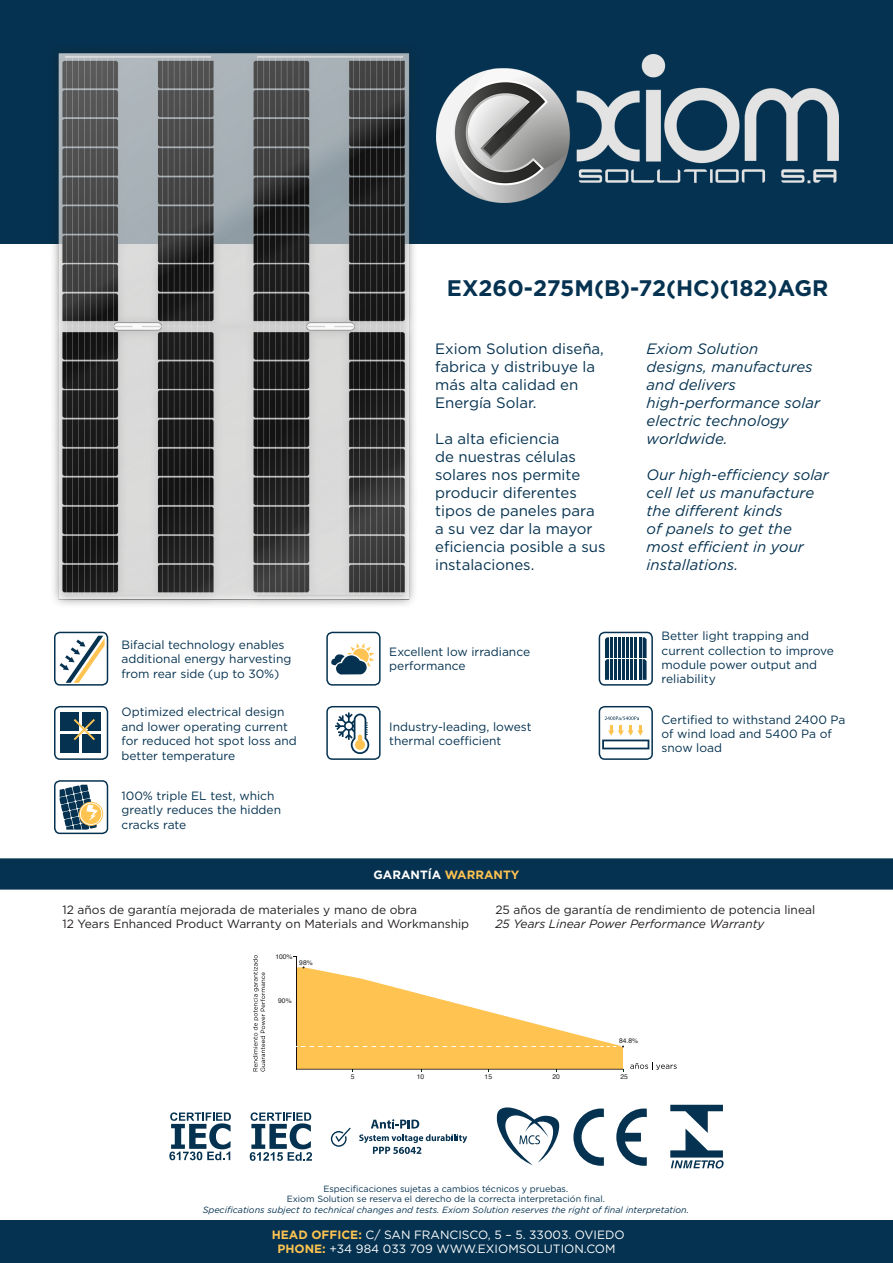
<style>
.page{position:relative;width:893px;height:1263px;background:#fff}
.page>*{position:absolute;margin:0;border:0;box-sizing:border-box;transform-origin:0 0}
.t1{font:700 22.5px "Gotham";color:#053250}
.t2{font:15px/18px "Gotham";color:#053250}
.t3{font:italic 15px/18px "Gotham";color:#053250}
.t4{font:12px/14.4px "Gotham";color:#053250}
.t5{font:12px/14.4px "Gotham";color:#231f20}
.t6{font:12px/14.4px "Gotham";color:#fff;text-align:center}
.t7{font:italic 12px "Gotham";color:#231f20}
.t8{font:700 12px "Gotham";color:#fff}
.t9{font:9px/10.8px "Gotham";color:#053250;text-align:center}
.t10{font:italic 9px "Gotham";color:#053250}
.t11{font:6.75px "Helvetica";color:#231f20}
.s1{color:#fec350}
.s2{font-weight:700;color:#fec350}
</style>
<div class="page">
<div style="left:0;top:1220px;width:893px;height:43px;background:#053250"></div>
<svg style="left:496px;top:1107px;width:64px;height:58px"></svg>
<svg style="left:616px;top:1108px;width:31px;height:58px"></svg>
<svg style="left:573px;top:1108px;width:31px;height:58px"></svg>
<svg style="left:670px;top:1105px;width:54px;height:63px"></svg>
<svg style="left:169px;top:1112px;width:62px;height:48px"></svg>
<svg style="left:250px;top:1112px;width:62px;height:49px"></svg>
<svg style="left:371px;top:1119px;width:48px;height:9px"></svg>
<svg style="left:359px;top:1134px;width:108px;height:20px"></svg>
<svg style="left:331px;top:1128px;width:20px;height:19px"></svg>
<div style="left:0;top:858px;width:893px;height:32px;background:#053250"></div>
<svg style="left:630px;top:1062px;width:47px;height:8px"></svg>
<svg style="left:253px;top:955px;width:12px;height:116px"></svg>
<hr style="left:296px;top:956px;width:1px;height:113px;background:#180e0e">
<svg style="left:296px;top:966px;width:328px;height:105px"></svg>
<div style="left:54px;top:632px;width:54px;height:54px;border:2px solid #053250;border-radius:5px"></div>
<svg style="left:60px;top:636px;width:45px;height:47px"></svg>
<div style="left:599px;top:632px;width:54px;height:54px;border:2px solid #053250;border-radius:5px"></div>
<hr style="left:622px;top:637px;width:3px;height:21px;background:#053250">
<hr style="left:626px;top:637px;width:3px;height:21px;background:#053250">
<hr style="left:634px;top:637px;width:3px;height:21px;background:#053250">
<hr style="left:630px;top:637px;width:3px;height:21px;background:#053250">
<hr style="left:618px;top:637px;width:3px;height:21px;background:#053250">
<hr style="left:639px;top:637px;width:2px;height:21px;background:#053250">
<hr style="left:610px;top:637px;width:3px;height:21px;background:#053250">
<hr style="left:614px;top:637px;width:3px;height:21px;background:#053250">
<hr style="left:622px;top:659px;width:3px;height:21px;background:#053250">
<hr style="left:626px;top:659px;width:3px;height:21px;background:#053250">
<hr style="left:634px;top:659px;width:3px;height:21px;background:#053250">
<svg style="left:643px;top:637px;width:4px;height:43px"></svg>
<hr style="left:630px;top:659px;width:3px;height:21px;background:#053250">
<hr style="left:618px;top:659px;width:3px;height:21px;background:#053250">
<hr style="left:639px;top:659px;width:2px;height:21px;background:#053250">
<hr style="left:610px;top:659px;width:3px;height:21px;background:#053250">
<svg style="left:605px;top:637px;width:4px;height:43px"></svg>
<hr style="left:614px;top:659px;width:3px;height:21px;background:#053250">
<div style="left:326px;top:706px;width:55px;height:54px;border:2px solid #053250;border-radius:5px"></div>
<svg style="left:335px;top:712px;width:34px;height:42px"></svg>
<div style="left:326px;top:632px;width:55px;height:54px;border:2px solid #053250;border-radius:5px"></div>
<svg style="left:331px;top:643px;width:43px;height:31px"></svg>
<div style="left:54px;top:780px;width:54px;height:54px;border:2px solid #053250;border-radius:5px"></div>
<svg style="left:60px;top:785px;width:42px;height:45px"></svg>
<div style="left:599px;top:706px;width:54px;height:54px;border:2px solid #053250;border-radius:5px"></div>
<svg style="left:602px;top:716px;width:47px;height:33px"></svg>
<div style="left:54px;top:706px;width:54px;height:54px;border:2px solid #053250;border-radius:5px"></div>
<div style="left:60px;top:712px;width:19px;height:19px;background:#053250"></div>
<div style="left:60px;top:734px;width:19px;height:19px;background:#053250"></div>
<div style="left:82px;top:712px;width:19px;height:19px;background:#053250"></div>
<div style="left:82px;top:734px;width:19px;height:19px;background:#053250"></div>
<svg style="left:74px;top:719px;width:21px;height:21px"></svg>
<div style="left:0;top:0;width:893px;height:243px;background:#053250"></div>
<img style="left:436px;top:54px;width:403px;height:148px">
<img style="left:49px;top:52px;width:369px;height:553px">
<p class="t1" style="left:447px;top:273px;width:383px">EX260-275M(B)-72(HC)(182)AGR</p>
<p class="t4" style="left:122px;top:637px;width:171px">Bifacial technology enables additional energy harvesting from rear side (up to 30%)</p>
<p class="t4" style="left:122px;top:705px;width:177px">Optimized electrical design and lower operating current for reduced hot spot loss and better temperature</p>
<p class="t4" style="left:122px;top:788px;width:161px">100% triple EL test, which greatly reduces the hidden cracks rate</p>
<p class="t2" style="left:435px;top:340px;width:170px">Exiom Solution diseña, fabrica y distribuye la más alta calidad en<br>Energía Solar.</p>
<p class="t2" style="left:435px;top:430px;width:172px">La alta eficiencia<br>de nuestras células solares nos permite producir diferentes tipos de paneles para a su vez dar la mayor eficiencia posible a sus instalaciones.</p>
<p class="t4" style="left:389px;top:644px;width:142px">Excellent low irradiance performance</p>
<p class="t4" style="left:389px;top:719px;width:144px">Industry-leading, lowest thermal coefficient</p>
<p class="t3" style="left:647px;top:340px;width:175px">Exiom Solution designs, manufactures and delivers high-performance solar electric technology worldwide.</p>
<p class="t3" style="left:647px;top:466px;width:184px">Our high-efficiency solar cell let us manufacture the different kinds<br>of panels to get the most efficient in your installations.</p>
<p class="t4" style="left:662px;top:628px;width:174px">Better light trapping and current collection to improve module power output and reliability</p>
<p class="t4" style="left:662px;top:712px;width:185px">Certified to withstand 2400 Pa of wind load and 5400 Pa of snow load</p>
<p class="t8" style="left:373px;top:867px;width:147px">GARANTÍA <span class="s1">WARRANTY</span></p>
<p class="t5" style="left:63px;top:902px;width:408px">12 años de garantía mejorada de materiales y mano de obra<br>12 Years Enhanced Product Warranty on Materials and Workmanship</p>
<p class="t5" style="left:495px;top:902px;width:321px">25 años de garantía de rendimiento de potencia lineal</p>
<p class="t7" style="left:495px;top:916px;width:271px">25 Years Linear Power Performance Warranty</p>
<p class="t11" style="left:275px;top:951px;width:19px">100%</p>
<p class="t11" style="left:278px;top:995px;width:15px">90%</p>
<p class="t11" style="left:299px;top:957px;width:15px">98%</p>
<p class="t11" style="left:619px;top:1035px;width:21px">84.8%</p>
<p class="t11" style="left:351px;top:1071px;width:5px">5</p>
<p class="t11" style="left:417px;top:1071px;width:9px">10</p>
<p class="t11" style="left:485px;top:1071px;width:9px">15</p>
<p class="t11" style="left:552px;top:1071px;width:9px">20</p>
<p class="t11" style="left:620px;top:1071px;width:9px">25</p>
<p class="t9" style="left:287px;top:1183px;width:320px">Especificaciones sujetas a cambios técnicos y pruebas.<br>Exiom Solution se reserva el derecho de la correcta interpretación final.</p>
<p class="t10" style="left:203px;top:1204px;width:488px">Specifications subject to technical changes and tests. Exiom Solution reserves the right of final interpretation.</p>
<p class="t6" style="left:272px;top:1227px;width:354px"><span class="s2">HEAD OFFICE:</span> C/ SAN FRANCISCO, 5 – 5. 33003. OVIEDO<br><span class="s2">PHONE:</span> +34 984 033 709 WWW.EXIOMSOLUTION.COM</p>
</div>
